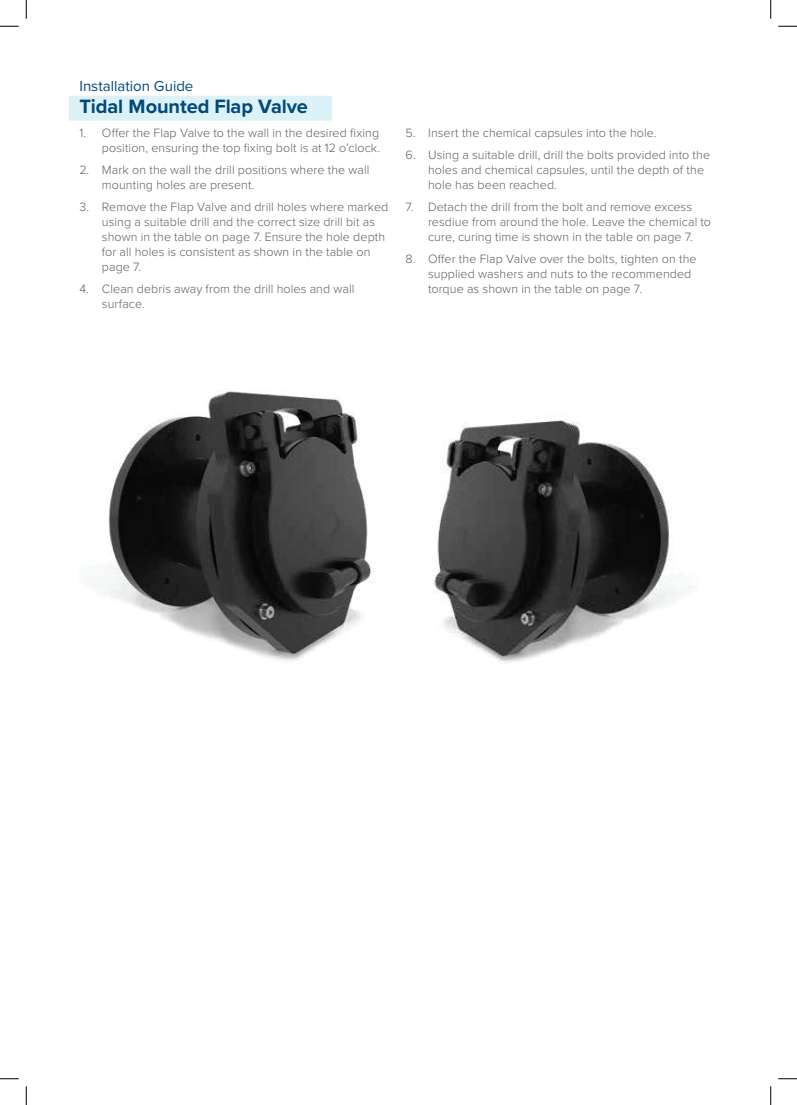
<style>
.page{position:relative;width:797px;height:1105px;background:#fff}
.page>*{position:absolute;margin:0;border:0;box-sizing:border-box;transform-origin:0 0}
.t1{font:700 20px "Proxima Nova";letter-spacing:-.005em;color:#00497b}
.t2{font:15px "Proxima Nova";color:#00497b}
.t3{font:300 12.5px/15px "Proxima Nova";letter-spacing:.005em;color:#5f5f62}
</style>
<div class="page">
<img style="left:97px;top:389px;width:277px;height:272px">
<img style="left:433px;top:420px;width:261px;height:243px">
<div style="left:69px;top:96px;width:263px;height:25px;background:#ddf2f6"></div>
<svg style="left:0;top:25px;width:19px;height:2px"></svg>
<svg style="left:778px;top:25px;width:19px;height:2px"></svg>
<svg style="left:0;top:1078px;width:19px;height:1px"></svg>
<svg style="left:778px;top:1078px;width:19px;height:1px"></svg>
<svg style="left:25px;top:0;width:2px;height:19px"></svg>
<svg style="left:25px;top:1086px;width:2px;height:19px"></svg>
<svg style="left:770px;top:0;width:1px;height:19px"></svg>
<svg style="left:770px;top:1086px;width:1px;height:19px"></svg>
<p class="t2" style="left:79px;top:75px;width:115px">Installation Guide</p>
<h1 class="t1" style="left:79px;top:92px;width:230px">Tidal Mounted Flap Valve</h1>
<p class="t3" style="left:79px;top:125px;width:302px;text-align:right">1. Offer the Flap Valve to the wall in the desired fixing position, ensuring the top fixing bolt is at 12 o’clock.</p>
<p class="t3" style="left:102px;top:162px;width:269px;text-indent:-22px">2. Mark on the wall the drill positions where the wall mounting holes are present.</p>
<p class="t3" style="left:102px;top:199px;width:288px;text-indent:-22px">3. Remove the Flap Valve and drill holes where marked using a suitable drill and the correct size drill bit as shown in the table on page 7. Ensure the hole depth for all holes is consistent as shown in the table on page 7.</p>
<p class="t3" style="left:102px;top:281px;width:254px;text-indent:-22px">4. Clean debris away from the drill holes and wall surface.</p>
<p class="t3" style="left:405px;top:125px;width:252px">5. Insert the chemical capsules into the hole.</p>
<p class="t3" style="left:428px;top:147px;width:283px;text-indent:-22px">6. Using a suitable drill, drill the bolts provided into the holes and chemical capsules, until the depth of the hole has been reached.</p>
<p class="t3" style="left:428px;top:199px;width:284px;text-indent:-22px">7. Detach the drill from the bolt and remove excess resdiue from around the hole. Leave the chemical to cure, curing time is shown in the table on page 7.</p>
<p class="t3" style="left:428px;top:251px;width:270px;text-indent:-22px">8. Offer the Flap Valve over the bolts, tighten on the supplied washers and nuts to the recommended torque as shown in the table on page 7.</p>
</div>
